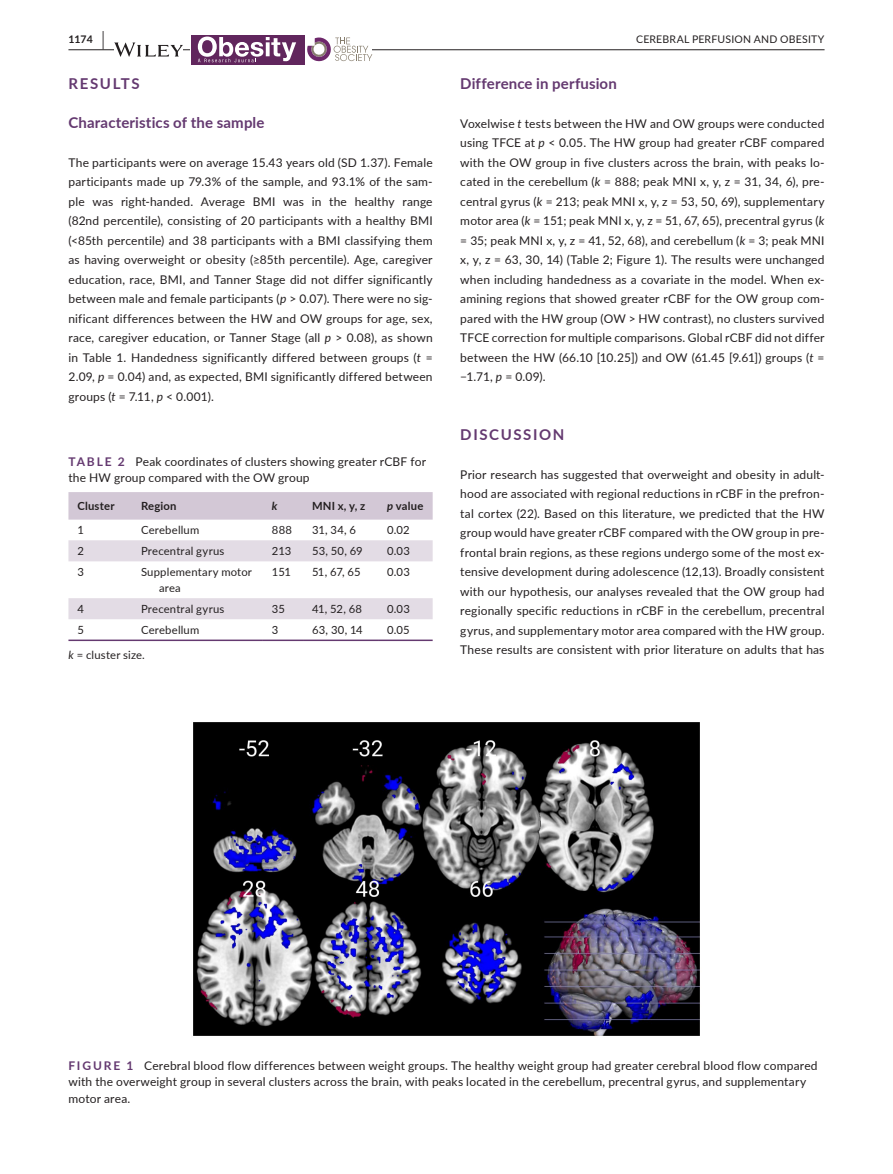
<style>
.page{position:relative;width:893px;height:1174px;background:#fff}
.page>*{position:absolute;margin:0;border:0;box-sizing:border-box;transform-origin:0 0}
.t1{font:700 15px "Lato";letter-spacing:.01em;color:#643970}
.t2{font:700 15px "Lato";letter-spacing:.11em;color:#643970}
.t3{font:700 15px "Lato";letter-spacing:.105em;color:#643970}
.t4{font:12px/19.5px "Lato";letter-spacing:.015em;color:#231f20;text-align:justify}
.t5{font:11.25px/15.8px "Lato";letter-spacing:.015em;color:#231f20}
.t6{font:700 11.25px "Lato";letter-spacing:.02em;color:#231f20}
.t7{font:italic 700 11.25px "Lato";color:#231f20}
.t8{font:10.5px "Lato";letter-spacing:.02em;color:#231f20}
.t9{font:700 10.5px "Lato";color:#231f20}
.s1{font-size:19.5px}
.s2{font-style:italic}
.s3{font-weight:700;color:#643970}
</style>
<div class="page">
<hr style="left:68px;top:49px;width:756px;height:1px;background:#231f20">
<svg style="left:114px;top:42px;width:69px;height:15px"></svg>
<div style="left:191px;top:35px;width:157px;height:30px;background:#61265d"></div>
<svg style="left:198px;top:37px;width:98px;height:25px"></svg>
<div style="left:305px;top:35px;width:43px;height:30px;background:#fff"></div>
<svg style="left:307px;top:38px;width:65px;height:24px"></svg>
<div style="left:68px;top:492px;width:365px;height:27px;background:#d3c8d6"></div>
<svg style="left:68px;top:540px;width:365px;height:79px"></svg>
<hr style="left:68px;top:639px;width:64px;height:2px;background:#643970">
<hr style="left:132px;top:639px;width:131px;height:2px;background:#643970">
<hr style="left:263px;top:639px;width:40px;height:2px;background:#643970">
<hr style="left:303px;top:639px;width:75px;height:2px;background:#643970">
<hr style="left:378px;top:639px;width:55px;height:2px;background:#643970">
<img style="left:193px;top:722px;width:507px;height:314px">
<p class="t9" style="left:68px;top:31px;width:37px">1174 <span class="s1">|</span></p>
<p class="t8" style="left:636px;top:31px;width:190px">CEREBRAL PERFUSION AND OBESITY</p>
<p class="t3" style="left:68px;top:72px;width:73px">RESULTS</p>
<p class="t1" style="left:68px;top:111px;width:198px">Characteristics of the sample</p>
<p class="t4" style="left:68px;top:152px;width:366px">The participants were on average 15.43 years old (SD 1.37). Female participants made up 79.3% of the sample, and 93.1% of the sam&shy;ple was right-handed. Average BMI was in the healthy range (82nd percentile), consisting of 20 participants with a healthy BMI (&lt;85th percentile) and 38 participants with a BMI classifying them as having overweight or obesity (≥85th percentile). Age, caregiver education, race, BMI, and Tanner Stage did not differ significantly between male and female participants (<span class="s2">p</span> &gt; 0.07). There were no sig&shy;nificant differences between the HW and OW groups for age, sex, race, caregiver education, or Tanner Stage (all <span class="s2">p</span> &gt; 0.08), as shown in Table 1. Handedness significantly differed between groups (<span class="s2">t</span> = 2.09, <span class="s2">p</span> = 0.04) and, as expected, BMI significantly differed between groups (<span class="s2">t</span> = 7.11, <span class="s2">p</span> &lt; 0.001).</p>
<p class="t1" style="left:460px;top:72px;width:158px">Difference in perfusion</p>
<p class="t4" style="left:460px;top:113px;width:366px">Voxelwise <span class="s2">t</span> tests between the HW and OW groups were conducted using TFCE at <span class="s2">p</span> &lt; 0.05. The HW group had greater rCBF compared with the OW group in five clusters across the brain, with peaks lo&shy;cated in the cerebellum (<span class="s2">k</span> = 888; peak MNI x, y, z = 31, 34, 6), pre&shy;central gyrus (<span class="s2">k</span> = 213; peak MNI x, y, z = 53, 50, 69), supplementary motor area (<span class="s2">k</span> = 151; peak MNI x, y, z = 51, 67, 65), precentral gyrus (<span class="s2">k </span>= 35; peak MNI x, y, z = 41, 52, 68), and cerebellum (<span class="s2">k</span> = 3; peak MNI x, y, z = 63, 30, 14) (Table 2; Figure 1). The results were unchanged when including handedness as a covariate in the model. When ex&shy;amining regions that showed greater rCBF for the OW group com&shy;pared with the HW group (OW &gt; HW contrast), no clusters survived TFCE correction for multiple comparisons. Global rCBF did not differ between the HW (66.10 [10.25]) and OW (61.45 [9.61]) groups (<span class="s2">t</span> = −1.71, <span class="s2">p</span> = 0.09).</p>
<p class="t4" style="left:68px;top:453px;width:359px;line-height:16.5px"><span class="s3">TABLE 2</span> Peak coordinates of clusters showing greater rCBF for the HW group compared with the OW group</p>
<p class="t6" style="left:77px;top:498px;width:39px">Cluster</p>
<p class="t6" style="left:141px;top:498px;width:37px">Region</p>
<p class="t7" style="left:272px;top:498px;width:7px">k</p>
<p class="t6" style="left:312px;top:498px;width:55px">MNI x, y, z</p>
<p class="t6" style="left:387px;top:498px;width:38px"><span class="s2">p</span> value</p>
<p class="t5" style="left:77px;top:522px;width:8px">1</p>
<p class="t5" style="left:141px;top:522px;width:60px">Cerebellum</p>
<p class="t5" style="left:272px;top:522px;width:22px">888</p>
<p class="t5" style="left:312px;top:522px;width:46px">31, 34, 6</p>
<p class="t5" style="left:387px;top:522px;width:24px">0.02</p>
<p class="t5" style="left:77px;top:543px;width:8px">2</p>
<p class="t5" style="left:141px;top:543px;width:85px">Precentral gyrus</p>
<p class="t5" style="left:272px;top:543px;width:21px">213</p>
<p class="t5" style="left:312px;top:543px;width:52px">53, 50, 69</p>
<p class="t5" style="left:387px;top:543px;width:24px">0.03</p>
<p class="t5" style="left:77px;top:564px;width:8px">3</p>
<p class="t5" style="left:159px;top:564px;width:95px;text-indent:-18px">Supplementary motor area</p>
<p class="t5" style="left:272px;top:564px;width:21px">151</p>
<p class="t5" style="left:312px;top:564px;width:50px">51, 67, 65</p>
<p class="t5" style="left:387px;top:564px;width:24px">0.03</p>
<p class="t5" style="left:77px;top:601px;width:8px">4</p>
<p class="t5" style="left:141px;top:601px;width:85px">Precentral gyrus</p>
<p class="t5" style="left:272px;top:601px;width:15px">35</p>
<p class="t5" style="left:312px;top:601px;width:52px">41, 52, 68</p>
<p class="t5" style="left:387px;top:601px;width:24px">0.03</p>
<p class="t5" style="left:77px;top:622px;width:8px">5</p>
<p class="t5" style="left:141px;top:622px;width:60px">Cerebellum</p>
<p class="t5" style="left:272px;top:622px;width:8px">3</p>
<p class="t5" style="left:312px;top:622px;width:52px">63, 30, 14</p>
<p class="t5" style="left:387px;top:622px;width:24px">0.05</p>
<p class="t5" style="left:68px;top:646px;width:78px"><span class="s2">k</span> = cluster size.</p>
<p class="t2" style="left:460px;top:423px;width:106px">DISCUSSION</p>
<p class="t4" style="left:460px;top:464px;width:366px">Prior research has suggested that overweight and obesity in adult&shy;hood are associated with regional reductions in rCBF in the prefron&shy;tal cortex (22). Based on this literature, we predicted that the HW group would have greater rCBF compared with the OW group in pre&shy;frontal brain regions, as these regions undergo some of the most ex&shy;tensive development during adolescence (12,13). Broadly consistent with our hypothesis, our analyses revealed that the OW group had regionally specific reductions in rCBF in the cerebellum, precentral gyrus, and supplementary motor area compared with the HW group.<br>These results are consistent with prior literature on adults that has</p>
<p class="t4" style="left:68px;top:1056px;width:751px;line-height:16.5px;text-align:left"><span class="s3">FIGURE 1</span> Cerebral blood flow differences between weight groups. The healthy weight group had greater cerebral blood flow compared with the overweight group in several clusters across the brain, with peaks located in the cerebellum, precentral gyrus, and supplementary motor area.</p>
</div>
